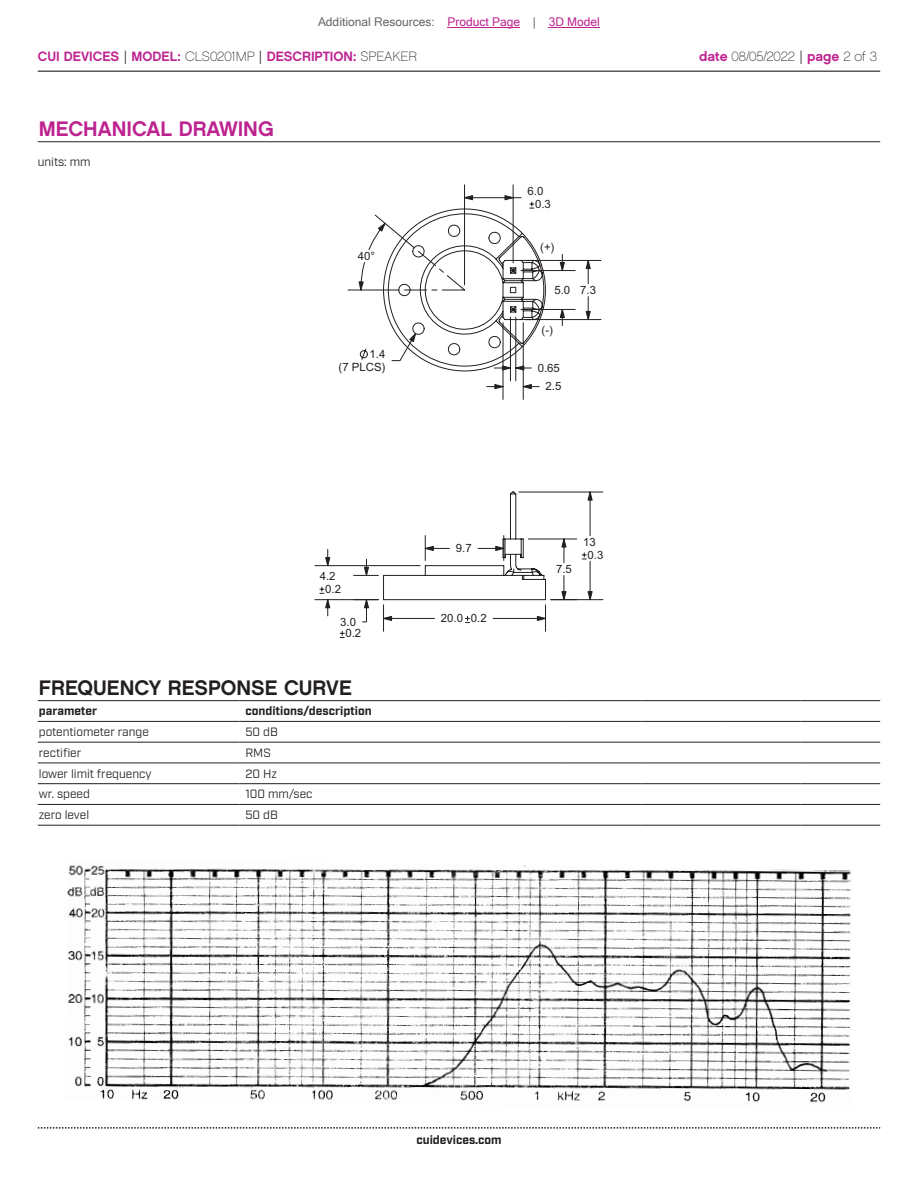
<style>
.page{position:relative;width:918px;height:1188px;background:#fff}
.page>*{position:absolute;margin:0;border:0;box-sizing:border-box;transform-origin:0 0}
.t1{font:21px "Chalet New York Nineteen Sixty";color:#231f20}
.t2{font:21px "Chalet New York Nineteen Sixty";color:#bd238f}
.t3{font:13.5px "Chalet New York Nineteen Sixty";color:#bd238f}
.t4{font:13.5px "Chalet Paris Nineteen Sixty";letter-spacing:-.005em;color:#231f20}
.t5{font:12px "Industry";color:#231f20}
.t6{font:700 12px "Industry";color:#231f20}
.t7{font:12px "Microsoft Sans Serif";color:#63676b}
.t8{font:11.4px/12.8px "Arial";color:#231f20}
.s1{color:#bd238f}
.s2{font-family:"Industry";color:#231f20}
.s3{font-family:"Chalet Paris Nineteen Sixty";color:#231f20}
.s4{font-family:"Chalet New York Nineteen Sixty";color:#bd238f}
.s5{font-family:"Industry"}
</style>
<div class="page">
<hr style="left:38px;top:71px;width:842px;height:1px;background:#231f20">
<svg style="left:38px;top:1127px;width:842px;height:2px"></svg>
<hr style="left:38px;top:141px;width:842px;height:1px;background:#231f20">
<svg style="left:392px;top:185px;width:161px;height:416px"></svg>
<hr style="left:513px;top:185px;width:1px;height:78px;background:#231f20">
<hr style="left:464px;top:185px;width:1px;height:100px;background:#231f20">
<hr style="left:315px;top:565px;width:105px;height:1px;background:#231f20">
<hr style="left:315px;top:599px;width:63px;height:1px;background:#231f20">
<hr style="left:528px;top:539px;width:49px;height:1px;background:#231f20">
<hr style="left:551px;top:599px;width:52px;height:1px;background:#231f20">
<hr style="left:590px;top:492px;width:1px;height:44px;background:#231f20">
<hr style="left:590px;top:561px;width:1px;height:39px;background:#231f20">
<svg style="left:582px;top:553px;width:4px;height:7px"></svg>
<hr style="left:519px;top:492px;width:84px;height:1px;background:#231f20">
<svg style="left:320px;top:587px;width:4px;height:7px"></svg>
<svg style="left:465px;top:616px;width:5px;height:7px"></svg>
<hr style="left:384px;top:618px;width:51px;height:1px;background:#231f20">
<hr style="left:493px;top:618px;width:53px;height:1px;background:#231f20">
<svg style="left:326px;top:549px;width:4px;height:17px"></svg>
<svg style="left:326px;top:600px;width:4px;height:16px"></svg>
<svg style="left:562px;top:539px;width:4px;height:24px"></svg>
<svg style="left:588px;top:492px;width:4px;height:8px"></svg>
<svg style="left:588px;top:592px;width:4px;height:8px"></svg>
<svg style="left:478px;top:536px;width:26px;height:25px"></svg>
<svg style="left:425px;top:536px;width:24px;height:25px"></svg>
<svg style="left:353px;top:559px;width:39px;height:72px"></svg>
<svg style="left:537px;top:576px;width:40px;height:55px"></svg>
<hr style="left:503px;top:323px;width:1px;height:76px;background:#231f20">
<hr style="left:523px;top:323px;width:1px;height:76px;background:#231f20">
<hr style="left:510px;top:317px;width:1px;height:64px;background:#231f20">
<hr style="left:515px;top:317px;width:1px;height:64px;background:#231f20">
<svg style="left:487px;top:384px;width:16px;height:5px"></svg>
<svg style="left:523px;top:384px;width:16px;height:5px"></svg>
<svg style="left:347px;top:196px;width:255px;height:174px"></svg>
<svg style="left:340px;top:631px;width:4px;height:7px"></svg>
<hr style="left:38px;top:700px;width:201px;height:1px;background:#231f20">
<hr style="left:239px;top:700px;width:323px;height:1px;background:#231f20">
<hr style="left:562px;top:700px;width:79px;height:1px;background:#231f20">
<hr style="left:641px;top:700px;width:80px;height:1px;background:#231f20">
<hr style="left:721px;top:700px;width:80px;height:1px;background:#231f20">
<hr style="left:801px;top:700px;width:79px;height:1px;background:#231f20">
<hr style="left:38px;top:721px;width:201px;height:1px;background:#231f20">
<hr style="left:239px;top:721px;width:323px;height:1px;background:#231f20">
<hr style="left:562px;top:721px;width:79px;height:1px;background:#231f20">
<hr style="left:641px;top:721px;width:80px;height:1px;background:#231f20">
<hr style="left:721px;top:721px;width:80px;height:1px;background:#231f20">
<hr style="left:801px;top:721px;width:79px;height:1px;background:#231f20">
<hr style="left:38px;top:742px;width:201px;height:1px;background:#231f20">
<hr style="left:239px;top:742px;width:323px;height:1px;background:#231f20">
<hr style="left:562px;top:742px;width:79px;height:1px;background:#231f20">
<hr style="left:641px;top:742px;width:80px;height:1px;background:#231f20">
<hr style="left:721px;top:742px;width:80px;height:1px;background:#231f20">
<hr style="left:801px;top:742px;width:79px;height:1px;background:#231f20">
<hr style="left:38px;top:763px;width:201px;height:1px;background:#231f20">
<hr style="left:239px;top:763px;width:323px;height:1px;background:#231f20">
<hr style="left:562px;top:763px;width:79px;height:1px;background:#231f20">
<hr style="left:641px;top:763px;width:80px;height:1px;background:#231f20">
<hr style="left:721px;top:763px;width:80px;height:1px;background:#231f20">
<hr style="left:801px;top:763px;width:79px;height:1px;background:#231f20">
<hr style="left:38px;top:783px;width:201px;height:1px;background:#231f20">
<hr style="left:239px;top:783px;width:323px;height:1px;background:#231f20">
<hr style="left:562px;top:783px;width:79px;height:1px;background:#231f20">
<hr style="left:641px;top:783px;width:80px;height:1px;background:#231f20">
<hr style="left:721px;top:783px;width:80px;height:1px;background:#231f20">
<hr style="left:801px;top:783px;width:79px;height:1px;background:#231f20">
<hr style="left:38px;top:804px;width:201px;height:1px;background:#231f20">
<hr style="left:239px;top:804px;width:323px;height:1px;background:#231f20">
<hr style="left:562px;top:804px;width:79px;height:1px;background:#231f20">
<hr style="left:641px;top:804px;width:80px;height:1px;background:#231f20">
<hr style="left:721px;top:804px;width:80px;height:1px;background:#231f20">
<hr style="left:801px;top:804px;width:79px;height:1px;background:#231f20">
<hr style="left:38px;top:825px;width:201px;height:1px;background:#231f20">
<hr style="left:239px;top:825px;width:323px;height:1px;background:#231f20">
<hr style="left:562px;top:825px;width:79px;height:1px;background:#231f20">
<hr style="left:641px;top:825px;width:80px;height:1px;background:#231f20">
<hr style="left:721px;top:825px;width:80px;height:1px;background:#231f20">
<hr style="left:801px;top:825px;width:79px;height:1px;background:#231f20">
<img style="left:67px;top:865px;width:784px;height:238px">
<hr style="left:448px;top:27px;width:72px;height:1px;background:#bd238f">
<hr style="left:549px;top:27px;width:51px;height:1px;background:#bd238f">
<p class="t7" style="left:318px;top:15px;width:283px">Additional Resources: <span class="s1">Product Page</span> | <span class="s1">3D Model</span></p>
<p class="t3" style="left:38px;top:47px;width:381px">CUI DEVICES <span class="s2">|</span> MODEL: <span class="s3">CLS0201MP</span> <span class="s2">|</span> DESCRIPTION: <span class="s3">SPEAKER</span></p>
<p class="t4" style="left:699px;top:48px;width:179px"><span class="s4">date</span> 08/05/2022 <span class="s5">|</span> <span class="s4">page</span> 2 of 3</p>
<h1 class="t2" style="left:39px;top:115px;width:236px">MECHANICAL DRAWING</h1>
<p class="t5" style="left:38px;top:155px;width:54px">units: mm</p>
<p class="t8" style="left:358px;top:250px;width:19px">40°</p>
<p class="t8" style="left:339px;top:348px;width:48px;text-align:right">1.4<br>(7 PLCS)</p>
<p class="t8" style="left:535px;top:185px;width:17px;text-indent:-8px">6.0<br>0.3</p>
<p class="t8" style="left:540px;top:241px;width:16px">(+)</p>
<p class="t8" style="left:554px;top:284px;width:17px">5.0</p>
<p class="t8" style="left:580px;top:284px;width:17px">7.3</p>
<p class="t8" style="left:542px;top:324px;width:13px">(-)</p>
<p class="t8" style="left:538px;top:362px;width:24px">0.65</p>
<p class="t8" style="left:546px;top:380px;width:17px">2.5</p>
<p class="t8" style="left:320px;top:570px;width:17px">4.2</p>
<p class="t8" style="left:325px;top:583px;width:17px">0.2</p>
<p class="t8" style="left:340px;top:615px;width:17px">3.0</p>
<p class="t8" style="left:345px;top:627px;width:17px">0.2</p>
<h1 class="t1" style="left:39px;top:674px;width:314px">FREQUENCY RESPONSE CURVE</h1>
<p class="t6" style="left:39px;top:704px;width:60px">parameter</p>
<p class="t6" style="left:245px;top:704px;width:128px">conditions/description</p>
<p class="t5" style="left:39px;top:725px;width:112px">potentiometer range</p>
<p class="t5" style="left:245px;top:725px;width:34px">50 dB</p>
<p class="t5" style="left:39px;top:746px;width:44px">rectifier</p>
<p class="t5" style="left:245px;top:746px;width:27px">RMS</p>
<p class="t5" style="left:39px;top:766px;width:114px">lower limit frequency</p>
<p class="t5" style="left:245px;top:766px;width:33px">20 Hz</p>
<p class="t5" style="left:39px;top:787px;width:53px">wr. speed</p>
<p class="t5" style="left:245px;top:787px;width:69px">100 mm/sec</p>
<p class="t5" style="left:39px;top:808px;width:52px">zero level</p>
<p class="t5" style="left:245px;top:808px;width:34px">50 dB</p>
<p class="t8" style="left:456px;top:542px;width:17px">9.7</p>
<p class="t8" style="left:441px;top:612px;width:47px">20.0 0.2</p>
<p class="t8" style="left:556px;top:563px;width:17px">7.5</p>
<p class="t8" style="left:583px;top:536px;width:14px">13</p>
<p class="t8" style="left:588px;top:548px;width:17px">0.3</p>
<p class="t6" style="left:416px;top:1132px;width:87px">cuidevices.com</p>
</div>
